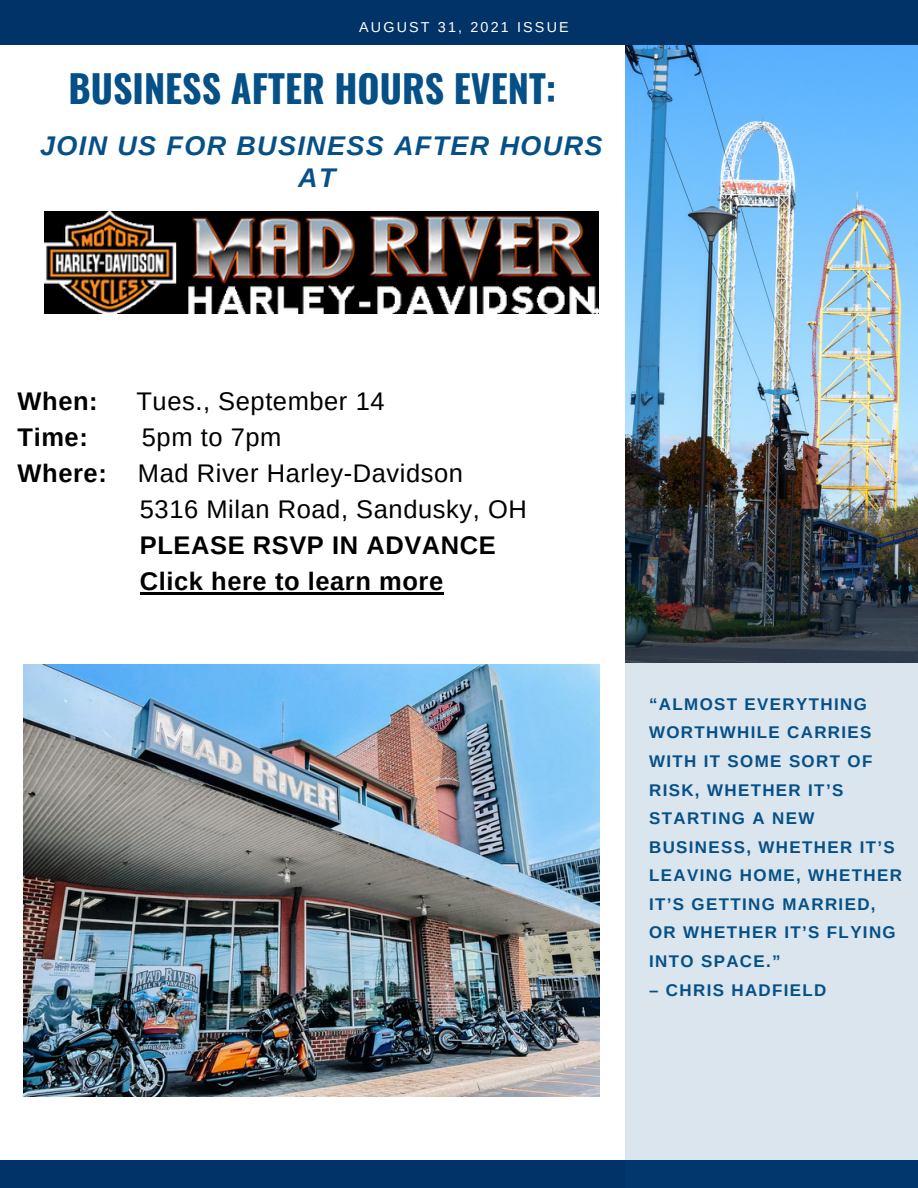
<style>
.page{position:relative;width:918px;height:1188px;background:#fff}
.page>*{position:absolute;margin:0;border:0;box-sizing:border-box;transform-origin:0 0}
.t1{font:700 37.95px "Oswald";color:#055087}
.t2{font:italic 700 27px/31.5px "Arimo";letter-spacing:.05em;color:#055087;text-align:center}
.t3{font:25.5px "Arimo";letter-spacing:.02em;color:#000}
.t4{font:700 25.5px "Arimo";letter-spacing:.02em;color:#000}
.t5{font:700 16.95px/28.7px "Arimo";letter-spacing:.08em;color:#055087}
.t6{font:14.4px "Arimo";letter-spacing:.15em;color:#fff}
.t7{font:14.1px "Arimo";letter-spacing:.15em;color:#fff}
.s1{font-weight:700}
</style>
<div class="page">
<img style="left:626px;top:44px;width:292px;height:465px">
<div style="left:0;top:0;width:918px;height:44px;background:#013368"></div>
<div style="left:0;top:1160px;width:918px;height:28px;background:#013368"></div>
<svg style="left:626px;top:509px;width:292px;height:651px;background:#b1bbc3"></svg>
<hr style="left:140px;top:592px;width:304px;height:2px;background:#000">
<img style="left:44px;top:211px;width:555px;height:103px">
<img style="left:23px;top:665px;width:576px;height:432px">
<p class="t6" style="left:359px;top:18px;width:211px">AUGUST 31, 2021 ISSUE</p>
<p class="t1" style="left:69px;top:59px;width:489px">BUSINESS AFTER HOURS EVENT:</p>
<p class="t7" style="left:373px;top:19px;width:172px">JUNE 8, 2021 ISSUE</p>
<p class="t2" style="left:40px;top:130px;width:564px">JOIN US FOR BUSINESS AFTER HOURS<br>AT</p>
<p class="t4" style="left:18px;top:387px;width:82px">When:</p>
<p class="t3" style="left:136px;top:387px;width:250px">Tues., September 14</p>
<p class="t4" style="left:18px;top:423px;width:72px">Time:</p>
<p class="t3" style="left:142px;top:423px;width:141px">5pm to 7pm</p>
<p class="t3" style="left:18px;top:459px;width:447px"><span class="s1">Where:</span> Mad River Harley-Davidson</p>
<p class="t3" style="left:140px;top:495px;width:388px">5316 Milan Road, Sandusky, OH</p>
<p class="t4" style="left:140px;top:531px;width:357px">PLEASE RSVP IN ADVANCE</p>
<p class="t4" style="left:140px;top:567px;width:305px">Click here to learn more</p>
<p class="t5" style="left:649px;top:690px;width:254px">“ALMOST EVERYTHING<br>WORTHWHILE CARRIES<br>WITH IT SOME SORT OF<br>RISK, WHETHER IT’S<br>STARTING A NEW<br>BUSINESS, WHETHER IT’S<br>LEAVING HOME, WHETHER<br>IT’S GETTING MARRIED,<br>OR WHETHER IT’S FLYING<br>INTO SPACE.”</p>
<p class="t5" style="left:649px;top:975px;width:179px">– CHRIS HADFIELD</p>
</div>
